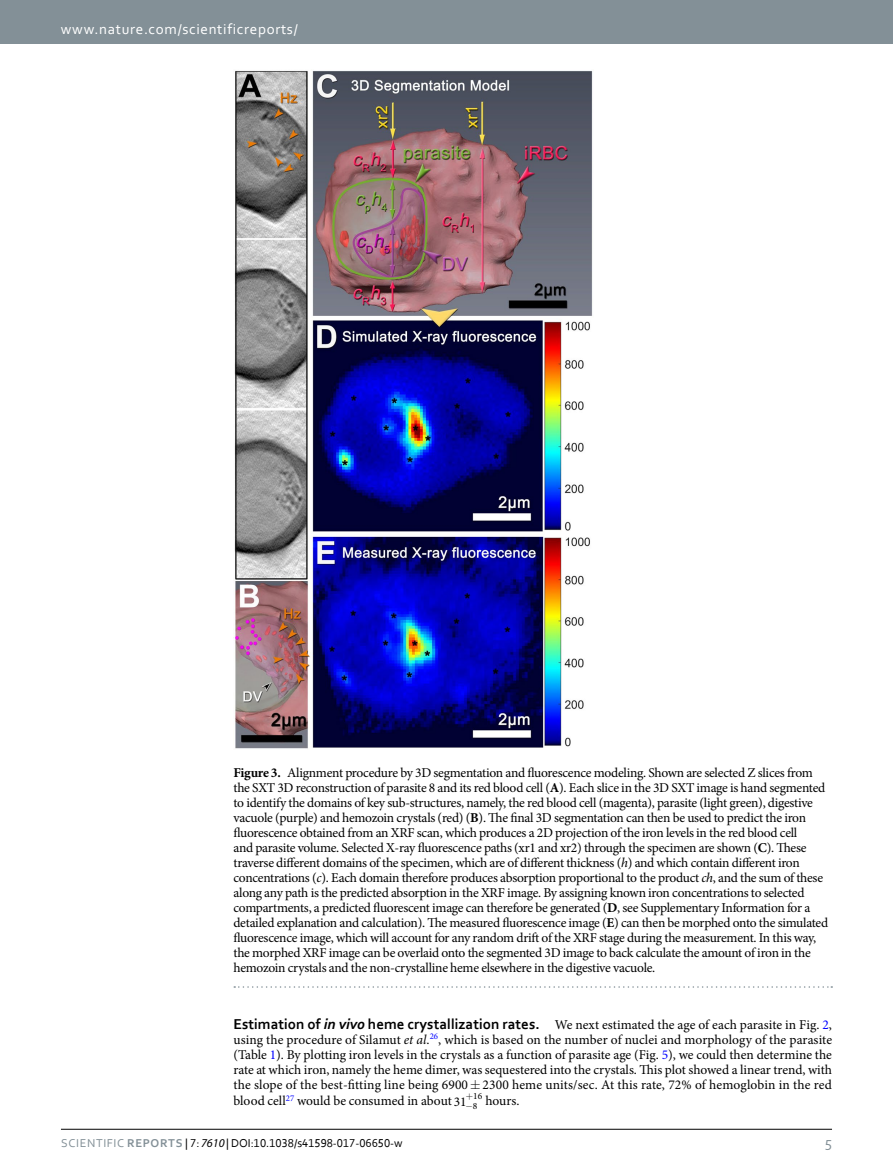
<style>
.page{position:relative;width:893px;height:1174px;background:#fff}
.page>*{position:absolute;margin:0;border:0;box-sizing:border-box;transform-origin:0 0}
.t1{font:15px "Corbel 2";letter-spacing:.045em;color:#fff}
.t2{font:15px "Corbel 2";color:#839097}
.t3{font:13.5px/15px "Minion Pro";letter-spacing:-.02em;color:#000;text-align:justify}
.t4{font:13.35px "Minion Pro Regular 2";color:#000}
.t5{font:12px "Corbel";color:#000}
.s1{font-weight:700}
.s2{font-style:italic}
.s3{font-family:"Corbel";font-weight:700;font-size:15px}
.s4{font-family:"Corbel";font-weight:700;font-style:italic;font-size:15px}
.s5{color:#00f}
.s6{font-family:"Corbel 2";color:#839097}
.s7{font-family:"Corbel Bold 2";color:#839097}
.s8{font-family:"Myriad Pro";font-style:italic}
</style>
<div class="page">
<div style="left:0;top:0;width:893px;height:43px;background:#839097"></div>
<hr style="left:61px;top:1129px;width:771px;height:1px;background:#000">
<img style="left:233px;top:71px;width:360px;height:678px">
<svg style="left:234px;top:986px;width:598px;height:1px"></svg>
<p class="t1" style="left:61px;top:19px;width:238px">www.nature.com/scientificreports/</p>
<p class="t3" style="left:233px;top:765px;width:596px;text-align:left"><span class="s1">Figure 3.</span> Alignment procedure by 3D segmentation and fluorescence modeling. Shown are selected Z slices from the SXT 3D reconstruction of parasite 8 and its red blood cell (<span class="s1">A</span>). Each slice in the 3D SXT image is hand segmented to identify the domains of key sub-structures, namely, the red blood cell (magenta), parasite (light green), digestive vacuole (purple) and hemozoin crystals (red) (<span class="s1">B</span>). The final 3D segmentation can then be used to predict the iron fluorescence obtained from an XRF scan, which produces a 2D projection of the iron levels in the red blood cell<br>and parasite volume. Selected X-ray fluorescence paths (xr1 and xr2) through the specimen are shown (<span class="s1">C</span>). These traverse different domains of the specimen, which are of different thickness (<span class="s2">h</span>) and which contain different iron concentrations (<span class="s2">c</span>). Each domain therefore produces absorption proportional to the product <span class="s2">ch</span>, and the sum of these along any path is the predicted absorption in the XRF image. By assigning known iron concentrations to selected compartments, a predicted fluorescent image can therefore be generated (<span class="s1">D</span>, see Supplementary Information for a detailed explanation and calculation). The measured fluorescence image (<span class="s1">E</span>) can then be morphed onto the simulated fluorescence image, which will account for any random drift of the XRF stage during the measurement. In this way, the morphed XRF image can be overlaid onto the segmented 3D image to back calculate the amount of iron in the hemozoin crystals and the non-crystalline heme elsewhere in the digestive vacuole.</p>
<p class="t3" style="left:233px;top:1017px;width:600px"><span class="s3">Estimation of</span> <span class="s4">in vivo</span> <span class="s3">heme crystallization rates.</span> We next estimated the age of each parasite in Fig. <span class="s5">2</span>, using the procedure of Silamut <span class="s2">et al</span>.<sup>26</sup>, which is based on the number of nuclei and morphology of the parasite (Table <span class="s5">1</span>). By plotting iron levels in the crystals as a function of parasite age (Fig. <span class="s5">5</span>), we could then determine the rate at which iron, namely the heme dimer, was sequestered into the crystals. This plot showed a linear trend, with the slope of the best-fitting line being 6900 2300 heme units/sec. At this rate, 72% of hemoglobin in the red blood cell<sup>27</sup> would be consumed in about −<sup>16</sup> hours.</p>
<p class="t4" style="left:454px;top:1092px;width:25px">31 <sub>8</sub></p>
<p class="t5" style="left:61px;top:1135px;width:343px"><span class="s6">Scientific</span> <span class="s7">REPORTS</span> | 7: <span class="s8">7610</span> | DOI:10.1038/s41598-017-06650-w</p>
<p class="t2" style="left:825px;top:1132px;width:9px">5</p>
</div>
